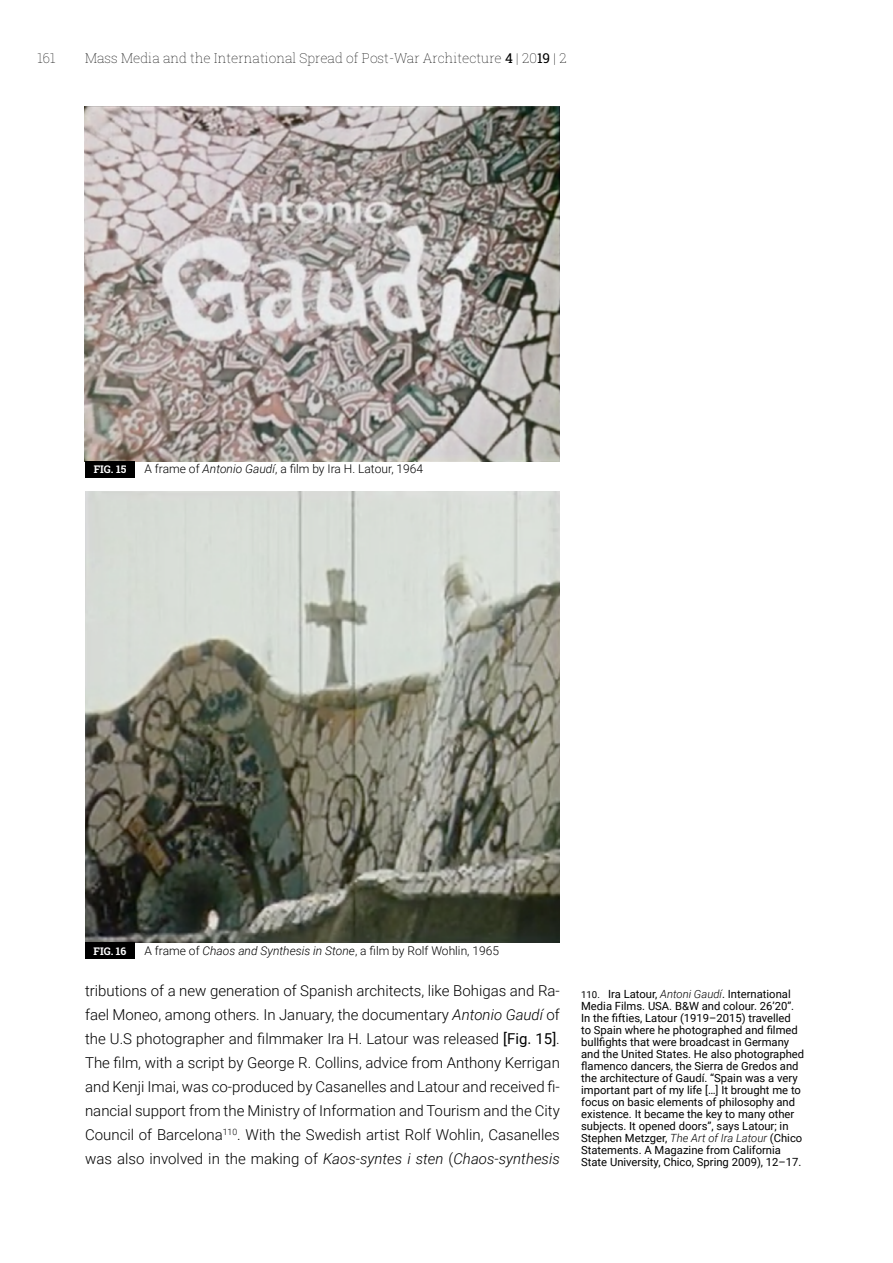
<style>
.page{position:relative;width:893px;height:1263px;background:#fff}
.page>*{position:absolute;margin:0;border:0;box-sizing:border-box;transform-origin:0 0}
.t1{font:300 15px/24px "Roboto";color:#000;text-align:justify}
.t2{font:100 13.5px "Roboto Slab";color:#000}
.t3{font:300 12px "Roboto";color:#000}
.t4{font:11.25px/12px "Roboto";color:#000}
.t5{font:700 10.5px "Roboto Slab";color:#fff}
.s1{font-weight:400}
.s2{font-style:italic}
.s3{font-size:9.6px}
.s4{font-weight:300;font-style:italic}
</style>
<div class="page">
<img style="left:85px;top:106px;width:475px;height:356px">
<div style="left:85px;top:461px;width:50px;height:17px;background:#000"></div>
<img style="left:85px;top:491px;width:475px;height:452px">
<div style="left:85px;top:943px;width:50px;height:16px;background:#000"></div>
<p class="t2" style="left:37px;top:49px;width:20px">161</p>
<p class="t2" style="left:85px;top:49px;width:483px">Mass Media and the International Spread of Post-War Architecture <span class="s1">4</span> | 20<span class="s1">19</span> | 2</p>
<p class="t5" style="left:94px;top:462px;width:34px">FIG. 15</p>
<p class="t3" style="left:145px;top:461px;width:280px">A frame of <span class="s2">Antonio Gaudí</span>, a film by Ira H. Latour, 1964</p>
<p class="t5" style="left:94px;top:944px;width:34px">FIG. 16</p>
<p class="t3" style="left:145px;top:942px;width:356px">A frame of <span class="s2">Chaos and Synthesis in Stone</span>, a film by Rolf Wohlin, 1965</p>
<p class="t1" style="left:85px;top:978px;width:476px">tributions of a new generation of Spanish architects, like Bohigas and Ra&shy;fael Moneo, among others. In January, the documentary <span class="s2">Antonio Gaudí</span> of the U.S photographer and filmmaker Ira H. Latour was released <span class="s1">[Fig. 15]</span>.<br>The film, with a script by George R. Collins, advice from Anthony Kerrigan and Kenji Imai, was co-produced by Casanelles and Latour and received fi&shy;nancial support from the Ministry of Information and Tourism and the City Council of Barcelona<sup>110</sup>. With the Swedish artist Rolf Wohlin, Casanelles was also involved in the making of <span class="s2">Kaos-syntes i sten</span> (<span class="s2">Chaos-synthesis</span></p>
<p class="t4" style="left:581px;top:987px;width:225px"><span class="s3">110.</span> Ira Latour, <span class="s4">Antoni Gaudí</span>. International Media Films. USA. B&amp;W and colour. 26’20’’.<br>In the fifties, Latour (1919–2015) travelled<br>to Spain where he photographed and filmed bullfights that were broadcast in Germany and the United States. He also photographed flamenco dancers, the Sierra de Gredos and the architecture of Gaudí. “Spain was a very important part of my life […] It brought me to focus on basic elements of philosophy and existence. It became the key to many other subjects. It opened doors”, says Latour; in Stephen Metzger, <span class="s4">The Art of Ira Latour</span> (Chico Statements. A Magazine from California State University, Chico, Spring 2009), 12–17.</p>
</div>
